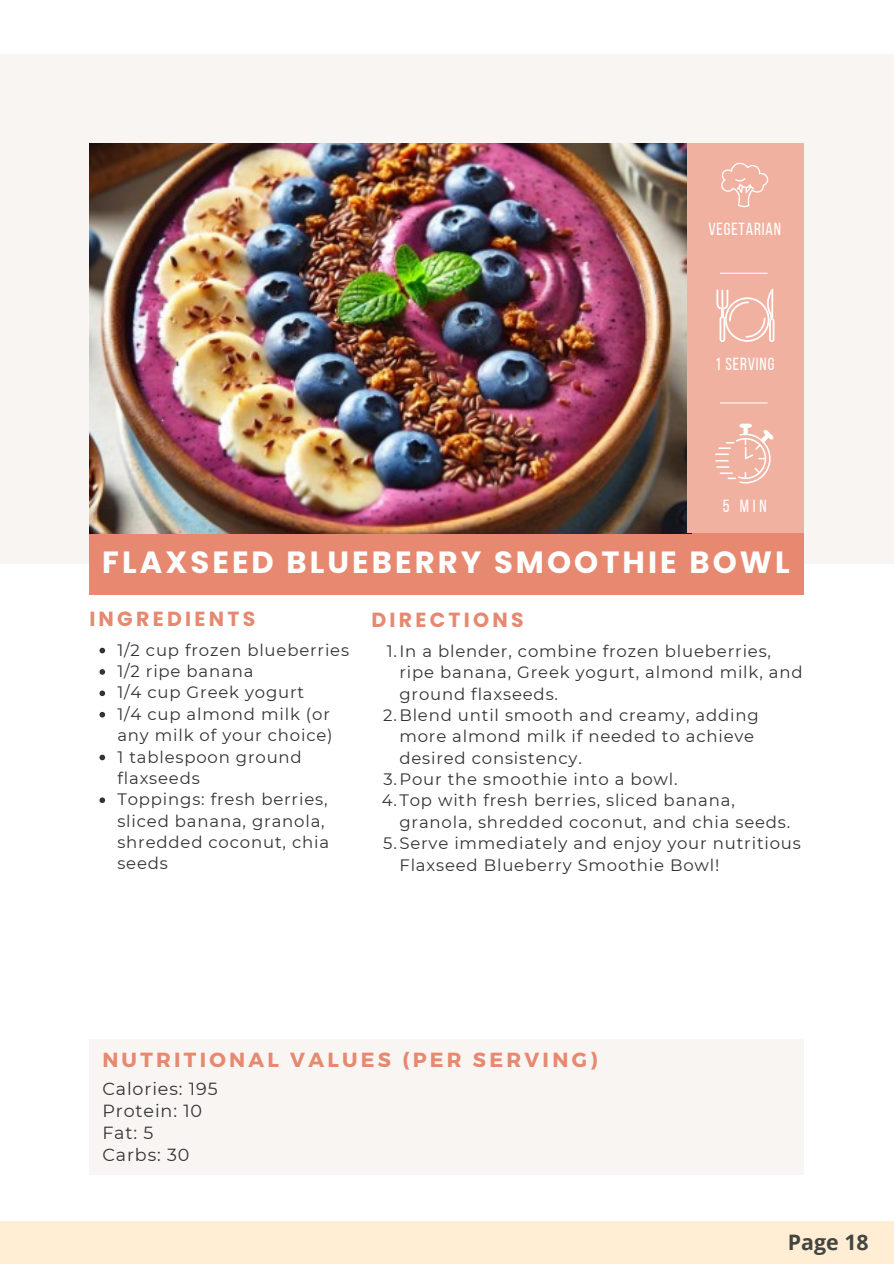
<style>
.page{position:relative;width:894px;height:1264px;background:#fff}
.page>*{position:absolute;margin:0;border:0;box-sizing:border-box;transform-origin:0 0}
.t1{font:700 30.6px "Poppins";letter-spacing:.1em;color:#fff}
.t2{font:700 21.3px "Open Sans";color:#444440}
.t3{font:700 20.4px "Montserrat";letter-spacing:.16em;color:#e68970}
.t4{font:700 20.4px "Poppins";letter-spacing:.16em;color:#e68970}
.t5{font:17.55px "Montserrat";letter-spacing:.05em;color:#333}
.t6{font:17.55px "Bebas Neue";letter-spacing:.05em;color:#fff}
.t7{font:16.5px/21.3px "Montserrat";letter-spacing:.05em;color:#333}
</style>
<div class="page">
<div style="left:0;top:54px;width:893px;height:509px;background:#f8f5f2"></div>
<div style="left:89px;top:529px;width:715px;height:66px;background:#e68970"></div>
<img style="left:89px;top:143px;width:602px;height:390px">
<div style="left:687px;top:143px;width:116px;height:389px;background:#f1b1a0"></div>
<hr style="left:720px;top:273px;width:47px;height:1px;background:#fff">
<hr style="left:720px;top:402px;width:47px;height:1px;background:#fff">
<svg style="left:715px;top:423px;width:58px;height:60px"></svg>
<svg style="left:716px;top:289px;width:58px;height:53px"></svg>
<svg style="left:721px;top:163px;width:47px;height:44px"></svg>
<div style="left:89px;top:1039px;width:715px;height:135px;background:#f8f5f2"></div>
<svg style="left:99px;top:647px;width:6px;height:6px"></svg>
<svg style="left:99px;top:669px;width:6px;height:5px"></svg>
<svg style="left:99px;top:690px;width:6px;height:6px"></svg>
<svg style="left:99px;top:712px;width:6px;height:5px"></svg>
<svg style="left:99px;top:754px;width:6px;height:6px"></svg>
<svg style="left:99px;top:797px;width:6px;height:6px"></svg>
<div style="left:0;top:1220px;width:893px;height:43px;background:#ffeed4"></div>
<h4 class="t6" style="left:708px;top:222px;width:74px">VEGETARIAN</h4>
<p class="t6" style="left:714px;top:357px;width:61px">1 SERVING</p>
<h4 class="t6" style="left:722px;top:498px;width:45px">5 MIN</h4>
<p class="t1" style="left:102px;top:541px;width:688px">FLAXSEED BLUEBERRY SMOOTHIE BOWL</p>
<p class="t4" style="left:89px;top:604px;width:167px">INGREDIENTS</p>
<p class="t7" style="left:117px;top:639px;width:233px">1/2 cup frozen blueberries</p>
<p class="t7" style="left:117px;top:660px;width:137px">1/2 ripe banana</p>
<p class="t7" style="left:117px;top:681px;width:188px">1/4 cup Greek yogurt</p>
<p class="t7" style="left:117px;top:703px;width:217px">1/4 cup almond milk (or any milk of your choice)</p>
<h2 class="t7" style="left:117px;top:746px;width:186px">1 tablespoon ground flaxseeds</h2>
<p class="t7" style="left:117px;top:788px;width:213px">Toppings: fresh berries, sliced banana, granola, shredded coconut, chia seeds</p>
<p class="t4" style="left:371px;top:605px;width:154px">DIRECTIONS</p>
<h4 class="t7" style="left:399px;top:640px;width:404px;text-indent:-13px">1.In a blender, combine frozen blueberries, ripe banana, Greek yogurt, almond milk, and ground flaxseeds.</h4>
<h1 class="t7" style="left:399px;top:704px;width:360px;text-indent:-16px">2.Blend until smooth and creamy, adding more almond milk if needed to achieve desired consistency.</h1>
<h2 class="t7" style="left:383px;top:768px;width:296px">3.Pour the smoothie into a bowl.</h2>
<p class="t7" style="left:399px;top:789px;width:392px;text-indent:-18px">4.Top with fresh berries, sliced banana, granola, shredded coconut, and chia seeds.</p>
<p class="t7" style="left:399px;top:832px;width:403px;text-indent:-16px">5.Serve immediately and enjoy your nutritious<br>Flaxseed Blueberry Smoothie Bowl!</p>
<p class="t3" style="left:102px;top:1046px;width:496px">NUTRITIONAL VALUES (PER SERVING)</p>
<p class="t5" style="left:102px;top:1078px;width:117px">Calories: 195</p>
<p class="t5" style="left:102px;top:1100px;width:101px">Protein: 10</p>
<p class="t5" style="left:102px;top:1122px;width:53px">Fat: 5</p>
<h2 class="t5" style="left:102px;top:1143px;width:89px">Carbs: 30</h2>
<p class="t2" style="left:787px;top:1227px;width:82px">Page 18</p>
</div>
